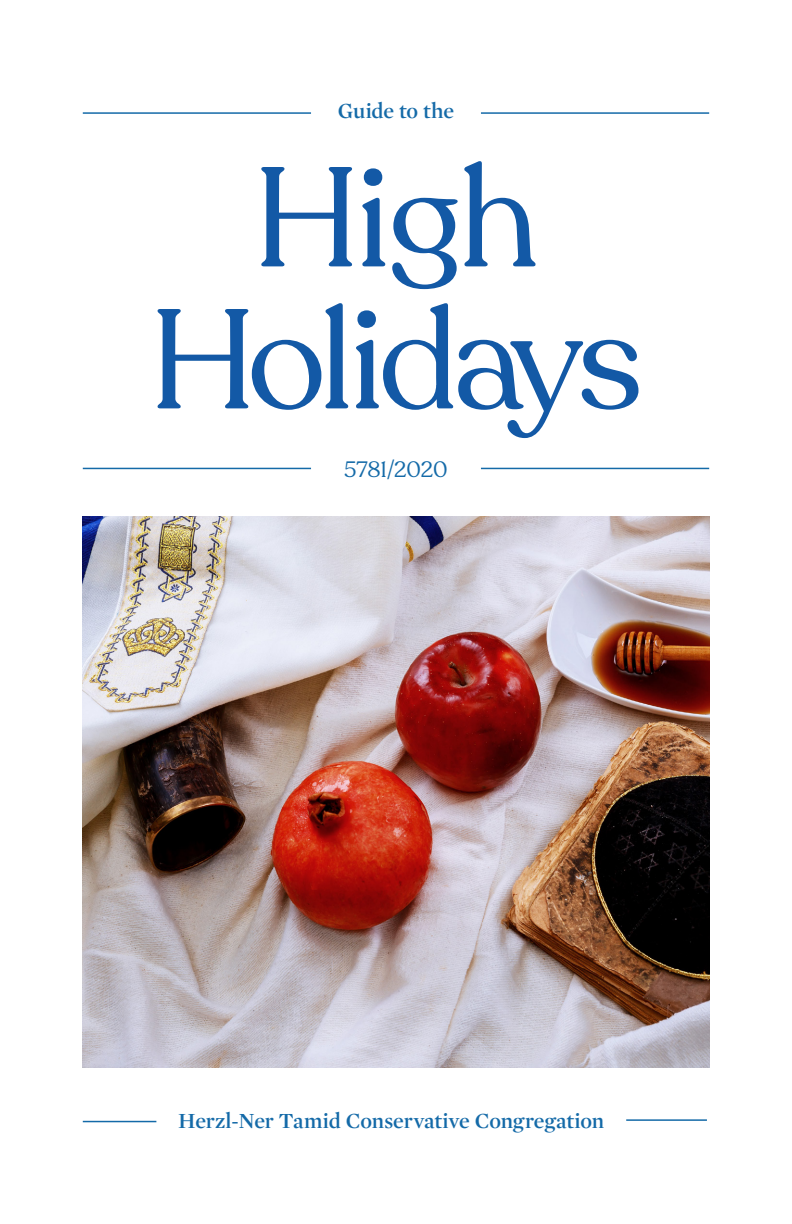
<style>
.page{position:relative;width:792px;height:1224px;background:#fff}
.page>*{position:absolute;margin:0;border:0;box-sizing:border-box;transform-origin:0 0}
.t1{font:140px "Recoleta Regular DEMO";letter-spacing:-.04em;color:#1359a6}
.below_title{font:600 22px "Mercury Display";letter-spacing:-.005em;color:#146aa8}
.below_title-2{font:22px "Recoleta Regular DEMO";letter-spacing:-.01em;color:#146aa8}
</style>
<div class="page">
<img style="left:83px;top:516px;width:626px;height:552px">
<hr style="left:481px;top:112px;width:228px;height:2px;background:#146aa8">
<hr style="left:481px;top:468px;width:228px;height:1px;background:#146aa8">
<hr style="left:83px;top:112px;width:228px;height:2px;background:#146aa8">
<hr style="left:83px;top:468px;width:228px;height:1px;background:#146aa8">
<hr style="left:83px;top:1121px;width:73px;height:1px;background:#146aa8">
<hr style="left:626px;top:1119px;width:81px;height:2px;background:#146aa8">
<p class="below_title" style="left:338px;top:98px;width:118px">Guide to the</p>
<p class="t1" style="left:253px;top:155px;width:288px">High</p>
<p class="t1" style="left:149px;top:297px;width:495px">Holidays</p>
<p class="below_title-2" style="left:344px;top:460px;width:105px">5781/2020</p>
<p class="below_title" style="left:178px;top:1108px;width:427px">Herzl-Ner Tamid Conservative Congregation</p>
</div>
